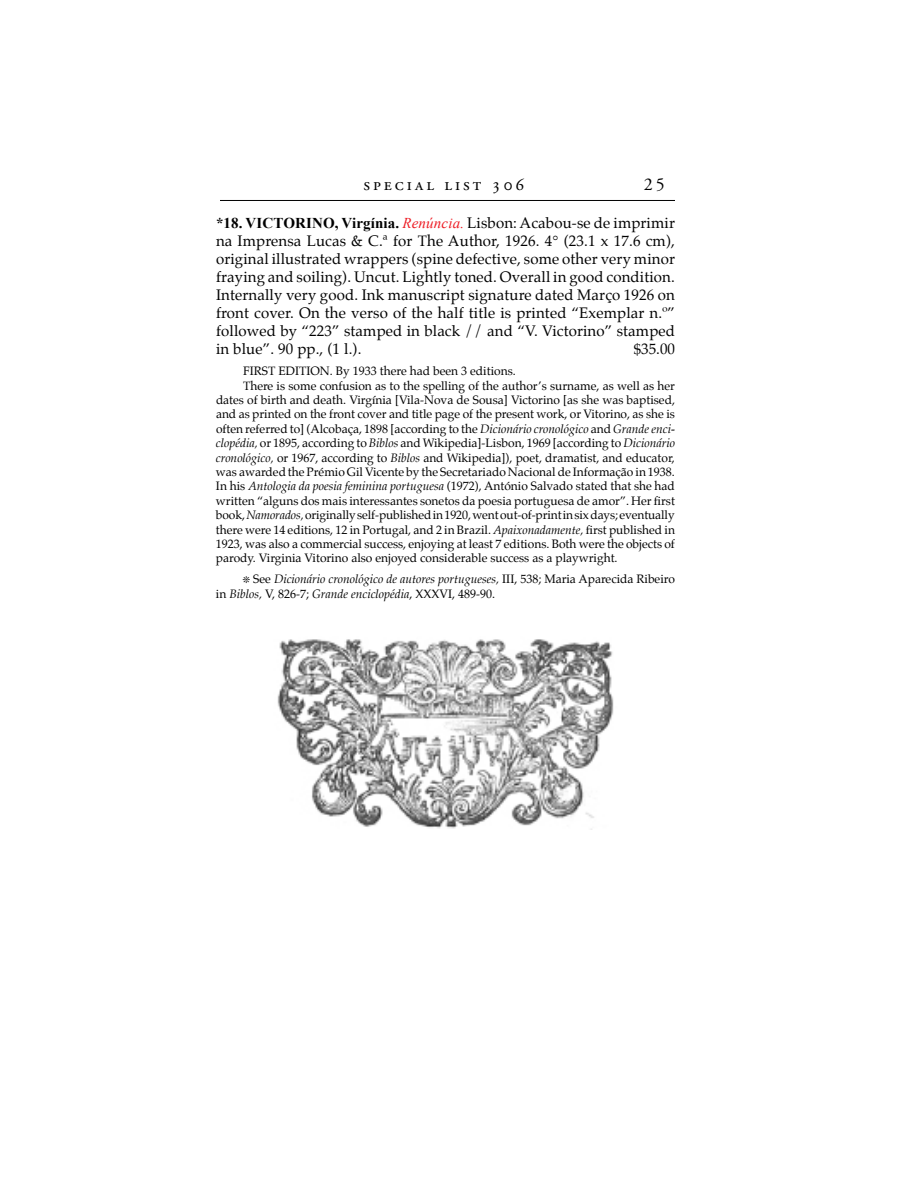
<style>
.page{position:relative;width:918px;height:1188px;background:#fff}
.page>*{position:absolute;margin:0;border:0;box-sizing:border-box;transform-origin:0 0}
.t1{font:18px "Adobe Garamond Pro";letter-spacing:.165em;color:#000}
.t2{font:15px/18px "Palatino";letter-spacing:.01em;color:#000;text-align:justify}
.t3{font:12px "Palatino";color:#000}
.t4{font:italic 12px/14.4px "Palatino";color:#000}
.s1{font-family:"Times New Roman";font-weight:700}
.s2{font-family:"Times New Roman";font-style:italic;color:#ed1c24}
.s3{font-style:italic}
.s4{font-family:"Menlo";font-style:normal}
.s5{font-style:normal}
</style>
<div class="page">
<hr style="left:0;top:200px;width:675px;height:1px;background:#000">
<div style="left:0;top:159px;width:219px;height:111px;background:#fff"></div>
<img style="left:277px;top:639px;width:337px;height:190px">
<h1 class="t1" style="left:363px;top:174px;width:162px">special list 306</h1>
<h1 class="t1" style="left:644px;top:174px;width:23px">25</h1>
<p class="t2" style="left:216px;top:214px;width:461px"><span class="s1">*18. VICTORINO, Virgínia.</span> <span class="s2">Renúncia.</span> Lisbon: Acabou-se de imprimir na Imprensa Lucas &amp; C.ª for The Author, 1926. 4° (23.1 x 17.6 cm), original illustrated wrappers (spine defective, some other very minor fraying and soiling). Uncut. Lightly toned. Overall in good condition.<br>Internally very good. Ink manuscript signature dated Março 1926 on front cover. On the verso of the half title is printed “Exemplar n.º” followed by “223” stamped in black // and “V. Victorino” stamped in blue”. 90 pp., (1 l.).</p>
<p class="t2" style="left:634px;top:340px;width:43px">$35.00</p>
<p class="t3" style="left:243px;top:361px;width:274px">FIRST EDITION. By 1933 there had been 3 editions.</p>
<p class="t3" style="left:243px;top:376px;width:434px">There is some confusion as to the spelling of the author’s surname, as well as her</p>
<p class="t3" style="left:216px;top:390px;width:461px">dates of birth and death. Virgínia [Vila-Nova de Sousa] Victorino [as she was baptised,</p>
<p class="t3" style="left:216px;top:404px;width:460px">and as printed on the front cover and title page of the present work, or Vitorino, as she is</p>
<p class="t3" style="left:216px;top:419px;width:460px">often referred to] (Alcobaça, 1898 [according to the <span class="s3">Dicionário cronológico</span> and <span class="s3">Grande enci-</span></p>
<p class="t3" style="left:216px;top:433px;width:460px"><span class="s3">clopédia,</span> or 1895, according to <span class="s3">Biblos</span> and Wikipedia]-Lisbon, 1969 [according to <span class="s3">Dicionário</span></p>
<p class="t3" style="left:216px;top:448px;width:460px"><span class="s3">cronológico,</span> or 1967, according to <span class="s3">Biblos</span> and Wikipedia]), poet, dramatist, and educator,</p>
<p class="t3" style="left:216px;top:462px;width:460px">was awarded the Prémio Gil Vicente by the Secretariado Nacional de Informação in 1938.</p>
<p class="t3" style="left:216px;top:476px;width:460px">In his <span class="s3">Antologia da poesia feminina portuguesa</span> (1972), António Salvado stated that she had</p>
<p class="t3" style="left:216px;top:491px;width:460px">written “alguns dos mais interessantes sonetos da poesia portuguesa de amor”. Her first</p>
<p class="t3" style="left:216px;top:505px;width:460px">book, <span class="s3">Namorados,</span> originally self-published in 1920, went out-of-print in six days; eventually</p>
<p class="t3" style="left:216px;top:520px;width:460px">there were 14 editions, 12 in Portugal, and 2 in Brazil. <span class="s3">Apaixonadamente,</span> first published in</p>
<p class="t3" style="left:216px;top:534px;width:460px">1923, was also a commercial success, enjoying at least 7 editions. Both were the objects of</p>
<p class="t3" style="left:216px;top:548px;width:403px">parody. Virginia Vitorino also enjoyed considerable success as a playwright.</p>
<p class="t4" style="left:216px;top:572px;width:460px;text-indent:27px"><span class="s4">❊</span> <span class="s5">See</span> Dicionário cronológico de autores portugueses, <span class="s5">III, 538; Maria Aparecida Ribeiro in</span> Biblos, <span class="s5">V, 826-7;</span> Grande enciclopédia<span class="s5">, XXXVI, 489-90.</span></p>
</div>
